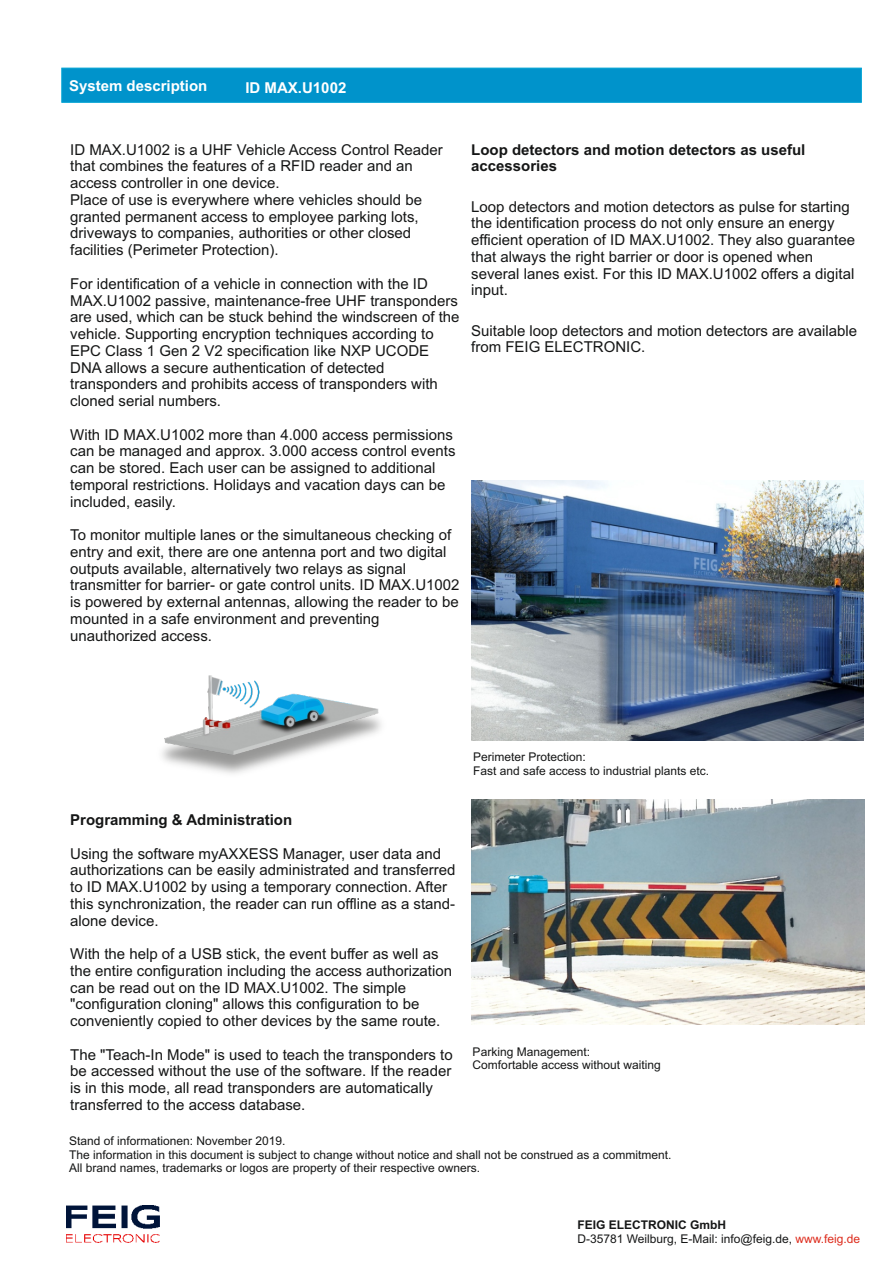
<style>
.page{position:relative;width:893px;height:1263px;background:#fff}
.page>*{position:absolute;margin:0;border:0;box-sizing:border-box;transform-origin:0 0}
.t1{font:15px/16.8px "Arial";color:#151616}
.t2{font:700 15px/16.8px "Arial";color:#151616}
.t3{font:700 15px "Arial";color:#fff}
.t4{font:12px/13.4px "Arial";color:#151616}
.s1{font-weight:700}
.s2{color:#dd2b1c}
</style>
<div class="page">
<img style="left:67px;top:1205px;width:92px;height:37px">
<svg style="left:61px;top:67px;width:801px;height:36px;background:#0596cc"></svg>
<img style="left:162px;top:675px;width:219px;height:99px">
<img style="left:471px;top:800px;width:393px;height:225px">
<img style="left:472px;top:480px;width:392px;height:261px">
<p class="t3" style="left:69px;top:80px;width:140px">System description</p>
<p class="t3" style="left:245px;top:82px;width:102px">ID MAX.U1002</p>
<p class="t1" style="left:70px;top:142px;width:374px">ID MAX.U1002 is a UHF Vehicle Access Control Reader that combines the features of a RFID reader and an access controller in one device.<br>Place of use is everywhere where vehicles should be granted permanent access to employee parking lots, driveways to companies, authorities or other closed facilities (Perimeter Protection).</p>
<p class="t1" style="left:70px;top:276px;width:391px">For identification of a vehicle in connection with the ID MAX.U1002 passive, maintenance-free UHF transponders are used, which can be stuck behind the windscreen of the vehicle. Supporting encryption techniques according to EPC Class 1 Gen 2 V2 specification like NXP UCODE DNA allows a secure authentication of detected transponders and prohibits access of transponders with cloned serial numbers.</p>
<p class="t1" style="left:70px;top:427px;width:387px">With ID MAX.U1002 more than 4.000 access permissions can be managed and approx. 3.000 access control events can be stored. Each user can be assigned to additional temporal restrictions. Holidays and vacation days can be included, easily.</p>
<p class="t1" style="left:70px;top:528px;width:391px">To monitor multiple lanes or the simultaneous checking of entry and exit, there are one antenna port and two digital outputs available, alternatively two relays as signal transmitter for barrier- or gate control units. ID MAX.U1002 is powered by external antennas, allowing the reader to be mounted in a safe environment and preventing unauthorized access.</p>
<p class="t2" style="left:471px;top:142px;width:336px">Loop detectors and motion detectors as useful accessories</p>
<p class="t1" style="left:471px;top:199px;width:385px">Loop detectors and motion detectors as pulse for starting the identification process do not only ensure an energy efficient operation of ID MAX.U1002. They also guarantee that always the right barrier or door is opened when several lanes exist. For this ID MAX.U1002 offers a digital input.</p>
<p class="t1" style="left:471px;top:323px;width:388px">Suitable loop detectors and motion detectors are available from FEIG ELECTRONIC.</p>
<p class="t2" style="left:70px;top:813px;width:223px">Programming &amp; Administration</p>
<p class="t1" style="left:70px;top:846px;width:387px">Using the software myAXXESS Manager, user data and authorizations can be easily administrated and transferred to ID MAX.U1002 by using a temporary connection. After this synchronization, the reader can run offline as a stand&shy;alone device.</p>
<p class="t1" style="left:70px;top:947px;width:383px">With the help of a USB stick, the event buffer as well as the entire configuration including the access authorization can be read out on the ID MAX.U1002. The simple "configuration cloning" allows this configuration to be conveniently copied to other devices by the same route.</p>
<p class="t1" style="left:70px;top:1047px;width:384px">The "Teach-In Mode" is used to teach the transponders to be accessed without the use of the software. If the reader is in this mode, all read transponders are automatically transferred to the access database.</p>
<p class="t4" style="left:473px;top:751px;width:238px">Perimeter Protection:<br>Fast and safe access to industrial plants etc.</p>
<p class="t4" style="left:473px;top:1046px;width:190px">Parking Management:<br>Comfortable access without waiting</p>
<p class="t4" style="left:69px;top:1135px;width:604px">Stand of informationen: November 2019.<br>The information in this document is subject to change without notice and shall not be construed as a commitment.<br>All brand names, trademarks or logos are property of their respective owners.</p>
<p class="t4" style="left:577px;top:1219px;width:284px"><span class="s1">FEIG ELECTRONIC GmbH<br></span>D-35781 Weilburg, E-Mail: info@feig.de, <span class="s2">www.feig.de</span></p>
</div>
